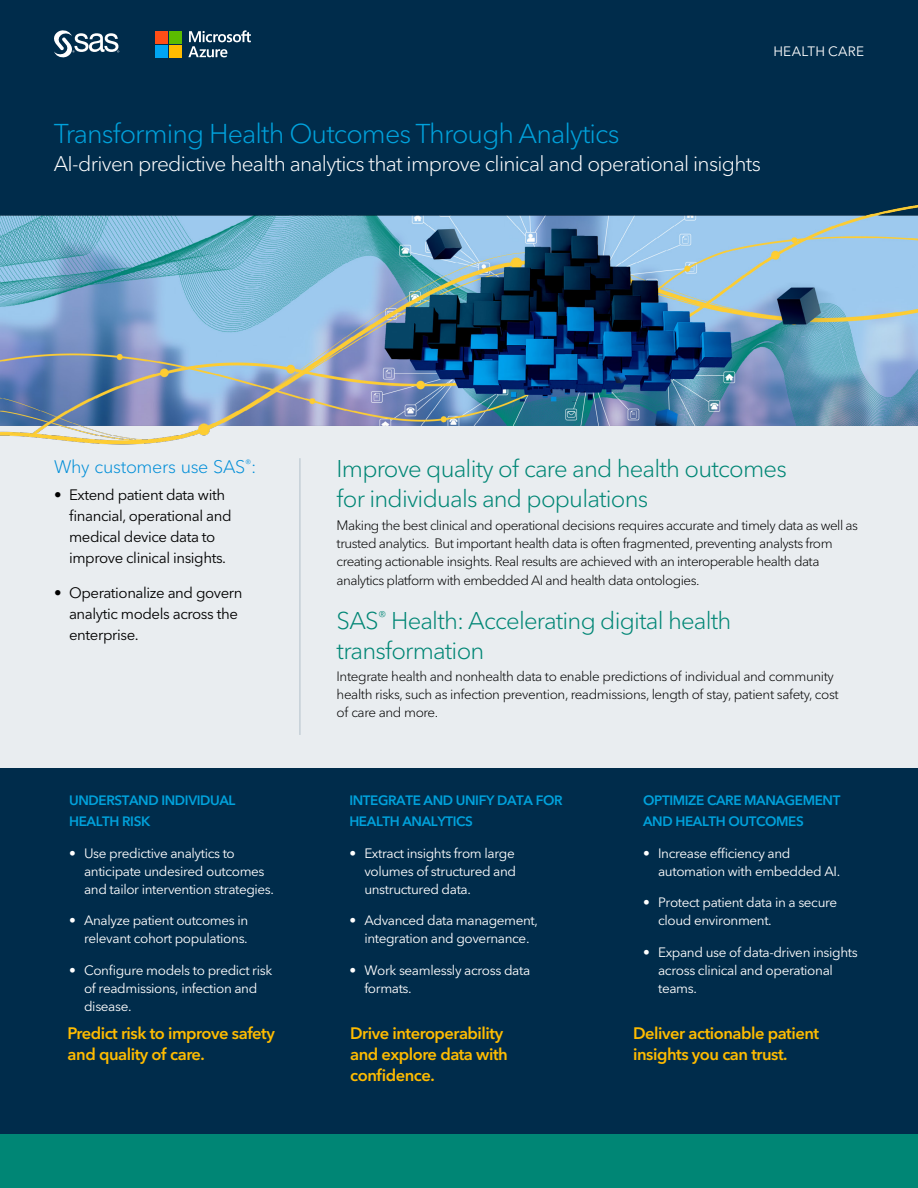
<style>
.page{position:relative;width:918px;height:1188px;background:#e9edf0}
.page>*{position:absolute;margin:0;border:0;box-sizing:border-box;transform-origin:0 0}
.t1{font:300 27px "Avenir Next W1 G";letter-spacing:-.03em;color:#00a2dc}
.t2{font:300 24px/30px "Avenir Next W1 G";letter-spacing:-.035em;color:#008675}
.t3{font:300 21px "Avenir Next W1 G";letter-spacing:-.035em;color:#fff}
.t4{font:300 18px "Avenir Next W1 G";letter-spacing:-.02em;color:#008ed8}
.t5{font:600 16.5px/21px "Avenir Next W1 G";letter-spacing:-.03em;color:#ffbc00}
.t6{font:15px/21px "Avenir Next W1 G";letter-spacing:-.03em;color:#000}
.t7{font:13.5px/18px "Avenir Next W1 G";letter-spacing:-.025em;color:#fff}
.t8{font:300 13.5px/18px "Avenir Next W1 G";letter-spacing:-.035em;color:#000}
.t9{font:600 13.5px/21px "Avenir Next W1 G";letter-spacing:-.025em;color:#00a2dc}
.t10{font:13.5px "Avenir Next W1 G";letter-spacing:.015em;color:#fff}
</style>
<div class="page">
<div style="left:0;top:0;width:918px;height:216px;background:#002c4b"></div>
<div style="left:0;top:769px;width:918px;height:365px;background:#002c4b"></div>
<svg style="left:54px;top:30px;width:65px;height:28px"></svg>
<svg style="left:188px;top:30px;width:63px;height:27px"></svg>
<div style="left:155px;top:31px;width:13px;height:13px;background:#ff4e17"></div>
<div style="left:169px;top:31px;width:12px;height:13px;background:#5bbc00"></div>
<div style="left:155px;top:45px;width:13px;height:12px;background:#00a5f3"></div>
<div style="left:169px;top:45px;width:12px;height:12px;background:#ffbc00"></div>
<div style="left:0;top:1134px;width:918px;height:54px;background:#008675"></div>
<hr style="left:299px;top:458px;width:2px;height:277px;background:#c4cfd7">
<img style="left:0;top:204px;width:918px;height:241px">
<p class="t10" style="left:773px;top:43px;width:92px">HEALTH CARE</p>
<h1 class="t1" style="left:54px;top:118px;width:567px">Transforming Health Outcomes Through Analytics</h1>
<h3 class="t3" style="left:54px;top:152px;width:709px">AI-driven predictive health analytics that improve clinical and operational insights</h3>
<h3 class="t4" style="left:54px;top:456px;width:204px">Why customers use SAS<sup>®</sup>:</h3>
<p class="t6" style="left:69px;top:485px;width:164px;text-indent:-15px">• Extend patient data with financial, operational and medical device data to improve clinical insights.</p>
<p class="t6" style="left:69px;top:582px;width:175px;text-indent:-15px">• Operationalize and govern analytic models across the enterprise.</p>
<p class="t9" style="left:69px;top:790px;width:168px">UNDERSTAND INDIVIDUAL<br>HEALTH RISK</p>
<p class="t7" style="left:84px;top:844px;width:191px;text-indent:-15px">• Use predictive analytics to anticipate undesired outcomes and tailor intervention strategies.</p>
<p class="t7" style="left:69px;top:912px;width:181px;text-align:right">• Analyze patient outcomes in relevant cohort populations.</p>
<p class="t7" style="left:84px;top:961px;width:190px;text-indent:-15px">• Configure models to predict risk of readmissions, infection and disease.</p>
<h2 class="t2" style="left:337px;top:454px;width:452px">Improve quality of care and health outcomes for individuals and populations</h2>
<p class="t8" style="left:337px;top:516px;width:523px">Making the best clinical and operational decisions requires accurate and timely data as well as trusted analytics. But important health data is often fragmented, preventing analysts from creating actionable insights. Real results are achieved with an interoperable health data</p>
<p class="t8" style="left:337px;top:571px;width:364px">analytics platform with embedded AI and health data ontologies.</p>
<h2 class="t2" style="left:337px;top:605px;width:396px">SAS<sup>®</sup> Health: Accelerating digital health transformation</h2>
<p class="t8" style="left:337px;top:667px;width:504px">Integrate health and nonhealth data to enable predictions of individual and community health risks, such as infection prevention, readmissions, length of stay, patient safety, cost of care and more.</p>
<p class="t9" style="left:349px;top:790px;width:215px">INTEGRATE AND UNIFY DATA FOR<br>HEALTH ANALYTICS</p>
<p class="t7" style="left:364px;top:844px;width:153px;text-align:justify;text-indent:-15px">• Extract insights from large volumes of structured and unstructured data.</p>
<p class="t7" style="left:349px;top:912px;width:190px;text-align:center">• Advanced data management, integration and governance.</p>
<p class="t7" style="left:364px;top:961px;width:167px;text-indent:-15px">• Work seamlessly across data formats.</p>
<p class="t9" style="left:643px;top:790px;width:199px">OPTIMIZE CARE MANAGEMENT<br>AND HEALTH OUTCOMES</p>
<p class="t7" style="left:658px;top:844px;width:184px;text-indent:-15px">• Increase efficiency and automation with embedded AI.</p>
<p class="t7" style="left:658px;top:894px;width:181px;text-indent:-15px">• Protect patient data in a secure cloud environment.</p>
<p class="t7" style="left:658px;top:943px;width:201px;text-indent:-15px">• Expand use of data-driven insights across clinical and operational teams.</p>
<p class="t5" style="left:68px;top:1023px;width:209px">Predict risk to improve safety and quality of care.</p>
<p class="t5" style="left:350px;top:1023px;width:159px">Drive interoperability and explore data with confidence.</p>
<p class="t5" style="left:633px;top:1023px;width:188px">Deliver actionable patient insights you can trust.</p>
</div>
